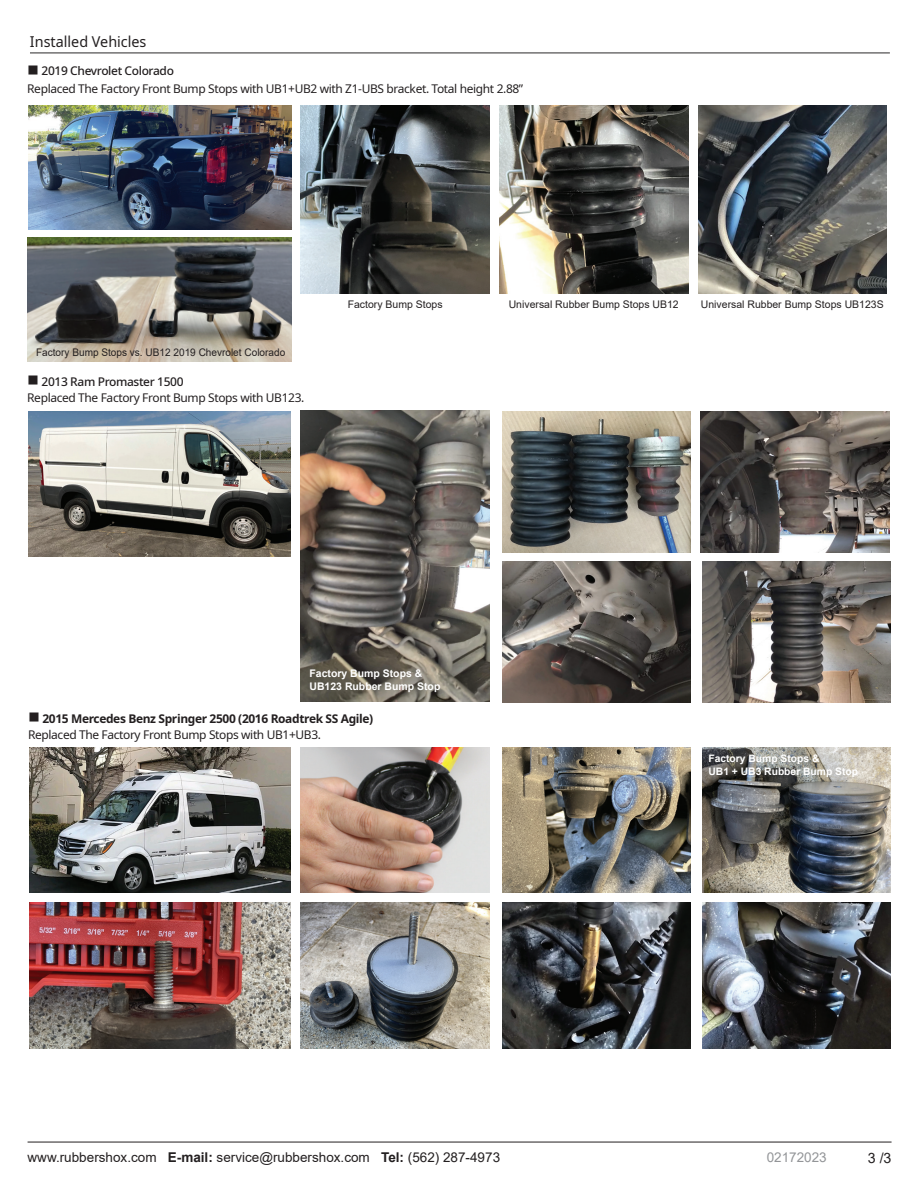
<style>
.page{position:relative;width:918px;height:1188px;background:#fff}
.page>*{position:absolute;margin:0;border:0;box-sizing:border-box;transform-origin:0 0}
.t1{font:15px "Noto Sans";color:#231f20;scale:.96 1}
.t2{font:14.25px "Arial";color:#231f20}
.t3{font:13.5px "Arial";color:#231f20}
.t4{font:13.5px "Arial";color:#939598}
.t5{font:12px "Noto Sans";letter-spacing:-.03em;color:#231f20}
.t6{font:700 12px "Noto Sans";letter-spacing:-.03em;color:#231f20}
.t7{font:500 12px "Noto Sans";letter-spacing:-.03em;color:#231f20}
.t8{font:10.5px "Arial";color:#231f20}
.t9{font:10.5px "Arial";color:#231f20;scale:.96 1}
.t10{font:700 10.5px/13.8px "Arial";color:#fff}
.t11{font:700 10.35px/13.8px "Arial";color:#fff}
.s1{font-weight:700}
</style>
<div class="page">
<hr style="left:28px;top:1142px;width:864px;height:1px;background:#231f20">
<img style="left:28px;top:237px;width:264px;height:124px">
<img style="left:28px;top:412px;width:263px;height:144px">
<img style="left:301px;top:105px;width:188px;height:189px">
<img style="left:502px;top:561px;width:189px;height:141px">
<img style="left:502px;top:412px;width:189px;height:141px">
<img style="left:698px;top:105px;width:189px;height:189px">
<img style="left:701px;top:412px;width:188px;height:141px">
<img style="left:301px;top:410px;width:188px;height:292px">
<img style="left:499px;top:105px;width:189px;height:189px">
<img style="left:702px;top:561px;width:189px;height:141px">
<hr style="left:30px;top:53px;width:860px;height:1px;background:#2b292a">
<img style="left:28px;top:105px;width:264px;height:124px">
<img style="left:29px;top:748px;width:262px;height:145px">
<img style="left:702px;top:748px;width:189px;height:145px">
<img style="left:301px;top:748px;width:188px;height:145px">
<img style="left:502px;top:903px;width:189px;height:145px">
<img style="left:29px;top:903px;width:262px;height:145px">
<img style="left:502px;top:748px;width:189px;height:145px">
<img style="left:301px;top:903px;width:188px;height:145px">
<img style="left:702px;top:903px;width:189px;height:145px">
<p class="t1" style="left:30px;top:31px;width:123px">Installed Vehicles</p>
<p class="t7" style="left:42px;top:62px;width:134px">2019 Chevrolet Colorado</p>
<p class="t5" style="left:27px;top:80px;width:498px">Replaced The Factory Front Bump Stops with UB1+UB2 with Z1-UBS bracket. Total height 2.88”</p>
<p class="t9" style="left:36px;top:345px;width:261px">Factory Bump Stops vs. UB12 2019 Chevrolet Colorado</p>
<p class="t7" style="left:42px;top:373px;width:144px">2013 Ram Promaster 1500</p>
<p class="t5" style="left:27px;top:389px;width:279px">Replaced The Factory Front Bump Stops with UB123.</p>
<p class="t8" style="left:348px;top:297px;width:96px">Factory Bump Stops</p>
<p class="t8" style="left:509px;top:297px;width:171px">Universal Rubber Bump Stops UB12</p>
<p class="t8" style="left:701px;top:297px;width:184px">Universal Rubber Bump Stops UB123S</p>
<p class="t10" style="left:310px;top:666px;width:132px">Factory Bump Stops &amp;<br>UB123 Rubber Bump Stop</p>
<p class="t6" style="left:42px;top:710px;width:332px">2015 Mercedes Benz Springer 2500 (2016 Roadtrek SS Agile)</p>
<p class="t5" style="left:28px;top:727px;width:295px">Replaced The Factory Front Bump Stops with UB1+UB3.</p>
<p class="t11" style="left:708px;top:751px;width:151px">Factory Bump Stops &amp;<br>UB1 + UB3 Rubber Bump Stop</p>
<p class="t3" style="left:28px;top:1148px;width:474px">www.rubbershox.com <span class="s1">E-mail:</span> service@rubbershox.com <span class="s1">Tel:</span> (562) 287-4973</p>
<p class="t4" style="left:767px;top:1148px;width:62px">02172023</p>
<p class="t2" style="left:868px;top:1148px;width:25px">3 /3</p>
</div>
